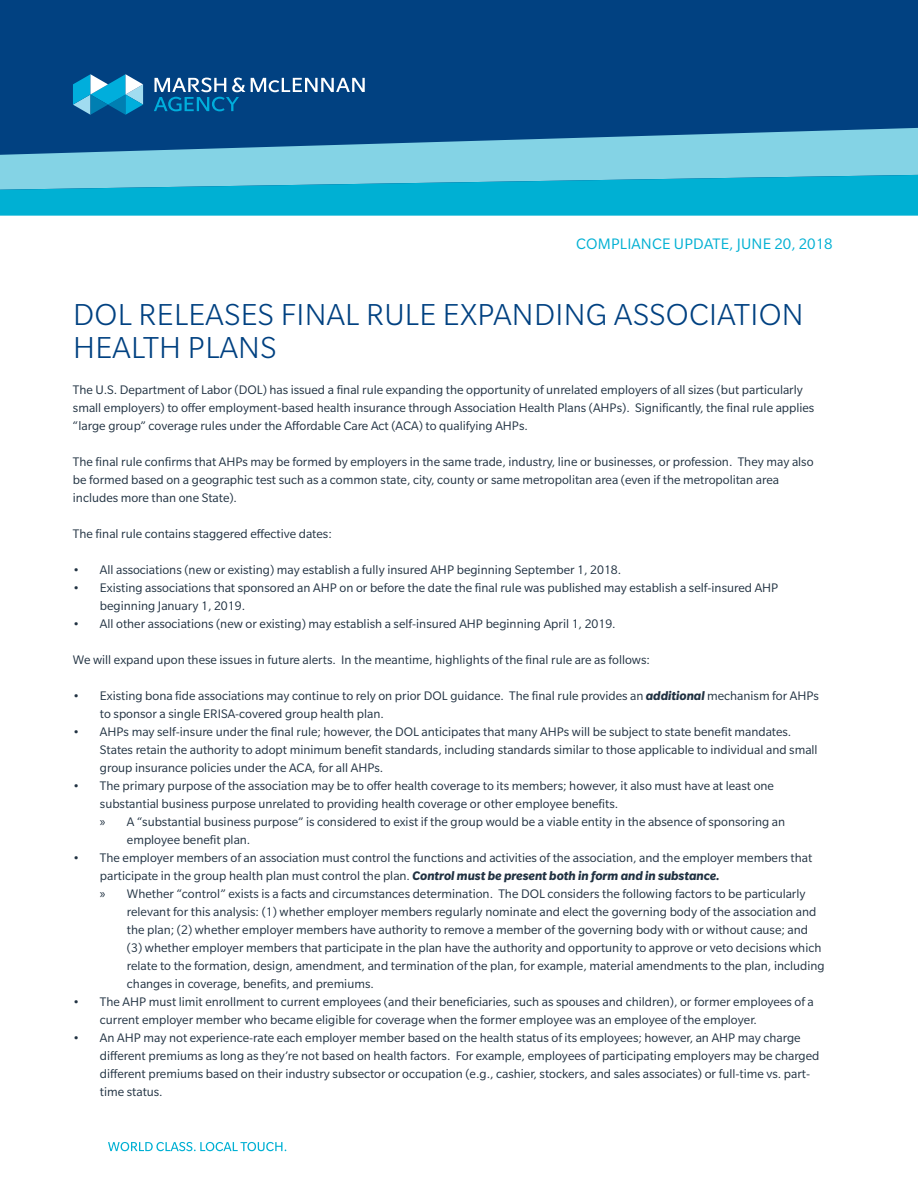
<style>
.page{position:relative;width:918px;height:1188px;background:#fff}
.page>*{position:absolute;margin:0;border:0;box-sizing:border-box;transform-origin:0 0}
.Page_Headline_22_20{font:300 33px/33px "Slate Pro";letter-spacing:.01em;color:#014181}
.Body_Subhead_12_14{font:16.5px "Slate Pro";letter-spacing:.01em;color:#00b0d3}
.Page_Headline_22_20-2{font:13.5px/18px "Slate Pro";color:#213242}
.s1{font-weight:700;font-style:italic}
.s2{font-family:"Myriad Pro"}
</style>
<div class="page">
<div style="left:0;top:0;width:918px;height:215px;background:#014181"></div>
<svg style="left:0;top:128px;width:918px;height:47px;fill:#84d3e5"></svg>
<svg style="left:0;top:175px;width:918px;height:41px;background:#19b6d6"></svg>
<svg style="left:251px;top:78px;width:114px;height:14px"></svg>
<svg style="left:73px;top:74px;width:70px;height:41px"></svg>
<svg style="left:154px;top:78px;width:91px;height:33px"></svg>
<svg style="left:108px;top:1142px;width:178px;height:9px"></svg>
<p class="Body_Subhead_12_14" style="left:576px;top:235px;width:258px">COMPLIANCE UPDATE, JUNE 20, 2018</p>
<p class="Page_Headline_22_20" style="left:73px;top:298px;width:732px">DOL RELEASES FINAL RULE EXPANDING ASSOCIATION<br>HEALTH PLANS</p>
<p class="Page_Headline_22_20-2" style="left:73px;top:381px;width:743px">The U.S. Department of Labor (DOL) has issued a final rule expanding the opportunity of unrelated employers of all sizes (but particularly small employers) to offer employment-based health insurance through Association Health Plans (AHPs). Significantly, the final rule applies “large group” coverage rules under the Affordable Care Act (ACA) to qualifying AHPs.</p>
<p class="Page_Headline_22_20-2" style="left:73px;top:453px;width:742px">The final rule confirms that AHPs may be formed by employers in the same trade, industry, line or businesses, or profession. They may also be formed based on a geographic test such as a common state, city, county or same metropolitan area (even if the metropolitan area includes more than one State).</p>
<p class="Page_Headline_22_20-2" style="left:73px;top:525px;width:260px">The final rule contains staggered effective dates:</p>
<p class="Page_Headline_22_20-2" style="left:73px;top:561px;width:550px">• All associations (new or existing) may establish a fully insured AHP beginning September 1, 2018.</p>
<p class="Page_Headline_22_20-2" style="left:100px;top:579px;width:680px;text-indent:-27px">• Existing associations that sponsored an AHP on or before the date the final rule was published may establish a self-insured AHP beginning January 1, 2019.</p>
<p class="Page_Headline_22_20-2" style="left:73px;top:615px;width:544px">• All other associations (new or existing) may establish a self-insured AHP beginning April 1, 2019.</p>
<p class="Page_Headline_22_20-2" style="left:73px;top:651px;width:579px">We will expand upon these issues in future alerts. In the meantime, highlights of the final rule are as follows:</p>
<p class="Page_Headline_22_20-2" style="left:100px;top:687px;width:721px;text-indent:-27px">• Existing bona fide associations may continue to rely on prior DOL guidance. The final rule provides an <span class="s1">additional</span> mechanism for AHPs to sponsor a single ERISA-covered group health plan.</p>
<p class="Page_Headline_22_20-2" style="left:100px;top:723px;width:719px;text-indent:-27px">• AHPs may self-insure under the final rule; however, the DOL anticipates that many AHPs will be subject to state benefit mandates.<br>States retain the authority to adopt minimum benefit standards, including standards similar to those applicable to individual and small group insurance policies under the ACA, for all AHPs.</p>
<p class="Page_Headline_22_20-2" style="left:100px;top:777px;width:676px;text-indent:-27px">• The primary purpose of the association may be to offer health coverage to its members; however, it also must have at least one substantial business purpose unrelated to providing health coverage or other employee benefits.</p>
<p class="Page_Headline_22_20-2" style="left:127px;top:813px;width:660px;text-indent:-27px"><span class="s2">»</span> A “substantial business purpose” is considered to exist if the group would be a viable entity in the absence of sponsoring an employee benefit plan.</p>
<p class="Page_Headline_22_20-2" style="left:100px;top:849px;width:714px;text-indent:-27px">• The employer members of an association must control the functions and activities of the association, and the employer members that participate in the group health plan must control the plan. <span class="s1">Control must be present both in form and in substance.</span></p>
<p class="Page_Headline_22_20-2" style="left:127px;top:885px;width:699px;text-indent:-27px"><span class="s2">»</span> Whether “control” exists is a facts and circumstances determination. The DOL considers the following factors to be particularly relevant for this analysis: (1) whether employer members regularly nominate and elect the governing body of the association and the plan; (2) whether employer members have authority to remove a member of the governing body with or without cause; and (3) whether employer members that participate in the plan have the authority and opportunity to approve or veto decisions which relate to the formation, design, amendment, and termination of the plan, for example, material amendments to the plan, including changes in coverage, benefits, and premiums.</p>
<p class="Page_Headline_22_20-2" style="left:100px;top:993px;width:715px;text-indent:-27px">• The AHP must limit enrollment to current employees (and their beneficiaries, such as spouses and children), or former employees of a current employer member who became eligible for coverage when the former employee was an employee of the employer.</p>
<p class="Page_Headline_22_20-2" style="left:100px;top:1029px;width:721px;text-indent:-27px">• An AHP may not experience-rate each employer member based on the health status of its employees; however, an AHP may charge different premiums as long as they’re not based on health factors. For example, employees of participating employers may be charged different premiums based on their industry subsector or occupation (e.g., cashier, stockers, and sales associates) or full-time vs. part&shy;time status.</p>
</div>
